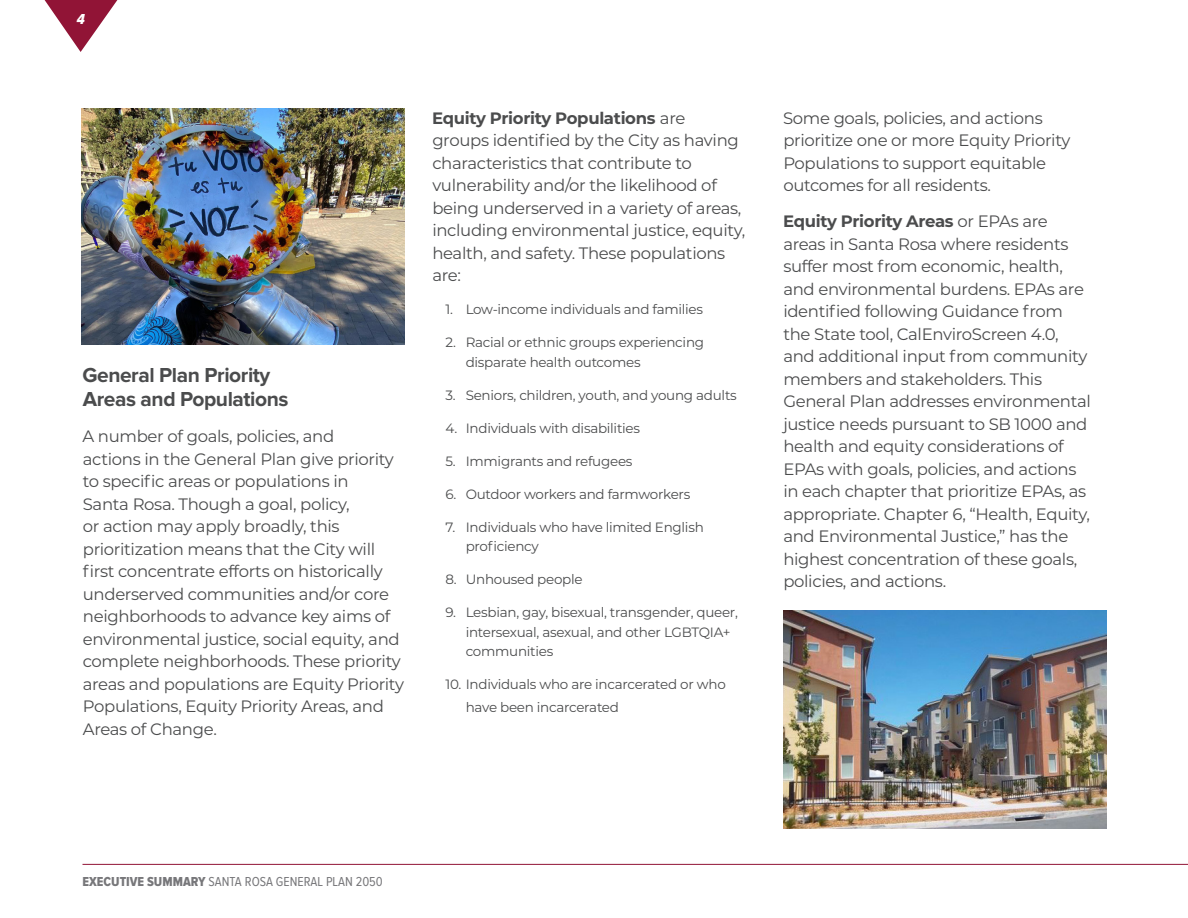
<style>
.page{position:relative;width:1188px;height:918px;background:#fff}
.page>*{position:absolute;margin:0;border:0;box-sizing:border-box;transform-origin:0 0}
.station_number{font:700 21px/24px "Proxima Nova";letter-spacing:-.02em;color:#4b4c4d}
.station_number-2{font:16.5px/22.5px "Montserrat";letter-spacing:-.02em;color:#4b4c4d}
.t1{font:15px "Proxima Nova Cond Extrabld It";color:#fff}
.t2{font:13.5px/19.5px "Montserrat";letter-spacing:-.02em;color:#4b4c4d}
.t3{font:13.5px "Proxima Nova Cond";color:#77777a}
.s1{font-weight:700}
.s2{font-family:"Proxima Nova Cond Extrabld"}
</style>
<div class="page">
<hr style="left:82px;top:864px;width:1106px;height:1px;background:#911436">
<svg style="left:45px;top:0;width:72px;height:52px"></svg>
<img style="left:81px;top:108px;width:324px;height:236px">
<img style="left:783px;top:610px;width:324px;height:218px">
<p class="t1" style="left:77px;top:10px;width:10px">4</p>
<p class="station_number" style="left:82px;top:364px;width:208px">General Plan Priority<br>Areas and Populations</p>
<p class="station_number-2" style="left:82px;top:425px;width:323px">A number of goals, policies, and<br>actions in the General Plan give priority to specific areas or populations in<br>Santa Rosa. Though a goal, policy,<br>or action may apply broadly, this prioritization means that the City will first concentrate efforts on historically underserved communities and/or core neighborhoods to advance key aims of environmental justice, social equity, and complete neighborhoods. These priority areas and populations are Equity Priority Populations, Equity Priority Areas, and Areas of Change.</p>
<p class="station_number-2" style="left:432px;top:106px;width:315px"><span class="s1">Equity Priority Populations</span> are groups identified by the City as having characteristics that contribute to vulnerability and/or the likelihood of being underserved in a variety of areas, including environmental justice, equity, health, and safety. These populations are:</p>
<p class="t2" style="left:446px;top:299px;width:259px">1. Low-income individuals and families</p>
<p class="t2" style="left:466px;top:332px;width:240px;text-indent:-20px">2. Racial or ethnic groups experiencing disparate health outcomes</p>
<p class="t2" style="left:446px;top:385px;width:293px">3. Seniors, children, youth, and young adults</p>
<p class="t2" style="left:446px;top:418px;width:196px">4. Individuals with disabilities</p>
<p class="t2" style="left:446px;top:451px;width:188px">5. Immigrants and refugees</p>
<p class="t2" style="left:446px;top:484px;width:246px">6. Outdoor workers and farmworkers</p>
<p class="t2" style="left:466px;top:517px;width:240px;text-indent:-20px">7. Individuals who have limited English proficiency</p>
<p class="t2" style="left:446px;top:569px;width:139px">8. Unhoused people</p>
<p class="t2" style="left:466px;top:602px;width:274px;text-indent:-20px">9. Lesbian, gay, bisexual, transgender, queer, intersexual, asexual, and other LGBTQIA+ communities</p>
<p class="t2" style="left:466px;top:673px;width:262px;line-height:22.5px;text-indent:-20px">10. Individuals who are incarcerated or who have been incarcerated</p>
<p class="station_number-2" style="left:783px;top:106px;width:289px">Some goals, policies, and actions prioritize one or more Equity Priority Populations to support equitable outcomes for all residents.</p>
<p class="station_number-2" style="left:783px;top:210px;width:309px"><span class="s1">Equity Priority Areas</span> or EPAs are areas in Santa Rosa where residents suffer most from economic, health, and environmental burdens. EPAs are identified following Guidance from the State tool, CalEnviroScreen 4.0, and additional input from community members and stakeholders. This General Plan addresses environmental justice needs pursuant to SB 1000 and health and equity considerations of EPAs with goals, policies, and actions in each chapter that prioritize EPAs, as appropriate. Chapter 6, “Health, Equity, and Environmental Justice,” has the highest concentration of these goals, policies, and actions.</p>
<p class="t3" style="left:82px;top:875px;width:302px"><span class="s2">EXECUTIVE SUMMARY</span> SANTA ROSA GENERAL PLAN 2050</p>
</div>
